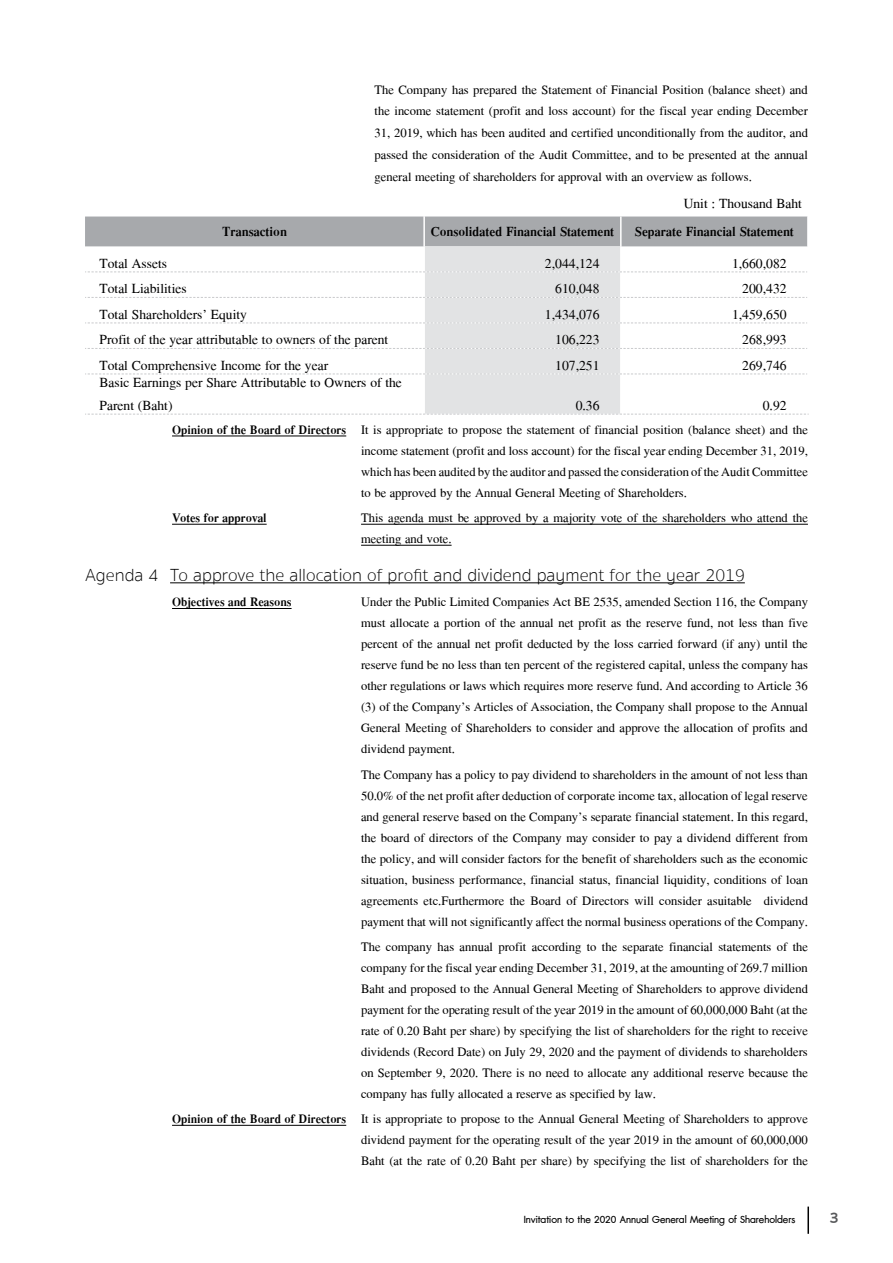
<style>
.page{position:relative;width:893px;height:1263px;background:#fff}
.page>*{position:absolute;margin:0;border:0;box-sizing:border-box;transform-origin:0 0}
.t1{font:21px/22.5px "DB Narai X";color:#000}
.t2{font:700 21px "DB Narai X";color:#000}
.t3{font:21px "DB Lim X";color:#58595b}
.t4{font:19.5px/21px "DB Narai X";color:#000;text-align:justify}
.t5{font:700 19.5px "DB Narai X";color:#000}
.t6{font:100 18px "Sukhumvit Set";color:#000}
.t7{font:13.5px "DB Adman X";color:#000}
.s1{font-weight:700}
</style>
<div class="page">
<hr style="left:807px;top:1206px;width:2px;height:28px;background:#000">
<hr style="left:172px;top:436px;width:174px;height:1px;background:#000">
<hr style="left:172px;top:524px;width:95px;height:1px;background:#000">
<hr style="left:361px;top:524px;width:447px;height:1px;background:#000">
<hr style="left:361px;top:545px;width:91px;height:1px;background:#000">
<hr style="left:170px;top:582px;width:575px;height:1px;background:#000">
<hr style="left:172px;top:608px;width:120px;height:1px;background:#000">
<hr style="left:172px;top:1125px;width:174px;height:1px;background:#000">
<svg style="left:85px;top:217px;width:724px;height:198px"></svg>
<p class="t4" style="left:375px;top:78px;width:435px;line-height:21.8px">The Company has prepared the Statement of Financial Position (balance sheet) and the income statement (profit and loss account) for the fiscal year ending December 31, 2019, which has been audited and certified unconditionally from the auditor, and passed the consideration of the Audit Committee, and to be presented at the annual general meeting of shareholders for approval with an overview as follows.</p>
<p class="t1" style="left:684px;top:192px;width:120px">Unit : Thousand Baht</p>
<p class="t2" style="left:222px;top:218px;width:66px">Transaction</p>
<p class="t2" style="left:431px;top:218px;width:365px">Consolidated Financial Statement Separate Financial Statement</p>
<p class="t1" style="left:100px;top:252px;width:69px">Total Assets</p>
<p class="t1" style="left:545px;top:252px;width:56px">2,044,124</p>
<p class="t1" style="left:732px;top:252px;width:56px">1,660,082</p>
<p class="t1" style="left:100px;top:277px;width:89px">Total Liabilities</p>
<p class="t1" style="left:555px;top:277px;width:46px">610,048</p>
<p class="t1" style="left:742px;top:277px;width:46px">200,432</p>
<p class="t1" style="left:100px;top:303px;width:149px">Total Shareholders’ Equity</p>
<p class="t1" style="left:545px;top:303px;width:56px">1,434,076</p>
<p class="t1" style="left:732px;top:303px;width:56px">1,459,650</p>
<p class="t1" style="left:100px;top:328px;width:290px">Profit of the year attributable to owners of the parent</p>
<p class="t1" style="left:555px;top:328px;width:46px">106,223</p>
<p class="t1" style="left:742px;top:328px;width:46px">268,993</p>
<p class="t1" style="left:100px;top:354px;width:230px">Total Comprehensive Income for the year</p>
<p class="t1" style="left:555px;top:354px;width:46px">107,251</p>
<p class="t1" style="left:742px;top:354px;width:46px">269,746</p>
<p class="t1" style="left:100px;top:371px;width:304px">Basic Earnings per Share Attributable to Owners of the<br>Parent (Baht)</p>
<p class="t1" style="left:576px;top:394px;width:25px">0.36</p>
<p class="t1" style="left:763px;top:394px;width:25px">0.92</p>
<p class="t4" style="left:361px;top:419px;width:448px;text-indent:-189px"><span class="s1">Opinion of the Board of Directors</span> It is appropriate to propose the statement of financial position (balance sheet) and the income statement (profit and loss account) for the fiscal year ending December 31, 2019, which has been audited by the auditor and passed the consideration of the Audit Committee to be approved by the Annual General Meeting of Shareholders.</p>
<p class="t5" style="left:172px;top:505px;width:96px">Votes for approval</p>
<p class="t4" style="left:361px;top:507px;width:448px">This agenda must be approved by a majority vote of the shareholders who attend the meeting and vote.</p>
<p class="t6" style="left:85px;top:563px;width:661px">Agenda 4 To approve the allocation of profit and dividend payment for the year 2019</p>
<p class="t5" style="left:172px;top:590px;width:121px">Objectives and Reasons</p>
<p class="t4" style="left:361px;top:591px;width:448px">Under the Public Limited Companies Act BE 2535, amended Section 116, the Company must allocate a portion of the annual net profit as the reserve fund, not less than five percent of the annual net profit deducted by the loss carried forward (if any) until the reserve fund be no less than ten percent of the registered capital, unless the company has other regulations or laws which requires more reserve fund. And according to Article 36 (3) of the Company’s Articles of Association, the Company shall propose to the Annual General Meeting of Shareholders to consider and approve the allocation of profits and dividend payment.</p>
<p class="t4" style="left:361px;top:763px;width:448px">The Company has a policy to pay dividend to shareholders in the amount of not less than 50.0% of the net profit after deduction of corporate income tax, allocation of legal reserve and general reserve based on the Company’s separate financial statement. In this regard, the board of directors of the Company may consider to pay a dividend different from the policy, and will consider factors for the benefit of shareholders such as the economic situation, business performance, financial status, financial liquidity, conditions of loan agreements etc.Furthermore the Board of Directors will consider asuitable dividend payment that will not significantly affect the normal business operations of the Company.</p>
<p class="t4" style="left:361px;top:936px;width:448px">The company has annual profit according to the separate financial statements of the company for the fiscal year ending December 31, 2019, at the amounting of 269.7 million Baht and proposed to the Annual General Meeting of Shareholders to approve dividend payment for the operating result of the year 2019 in the amount of 60,000,000 Baht (at the rate of 0.20 Baht per share) by specifying the list of shareholders for the right to receive dividends (Record Date) on July 29, 2020 and the payment of dividends to shareholders on September 9, 2020. There is no need to allocate any additional reserve because the company has fully allocated a reserve as specified by law.</p>
<p class="t4" style="left:361px;top:1108px;width:448px;text-indent:-189px"><span class="s1">Opinion of the Board of Directors</span> It is appropriate to propose to the Annual General Meeting of Shareholders to approve dividend payment for the operating result of the year 2019 in the amount of 60,000,000<br>Baht (at the rate of 0.20 Baht per share) by specifying the list of shareholders for the</p>
<p class="t7" style="left:524px;top:1212px;width:273px">Invitation to the 2020 Annual General Meeting of Shareholders</p>
<p class="t3" style="left:829px;top:1205px;width:11px">3</p>
</div>
